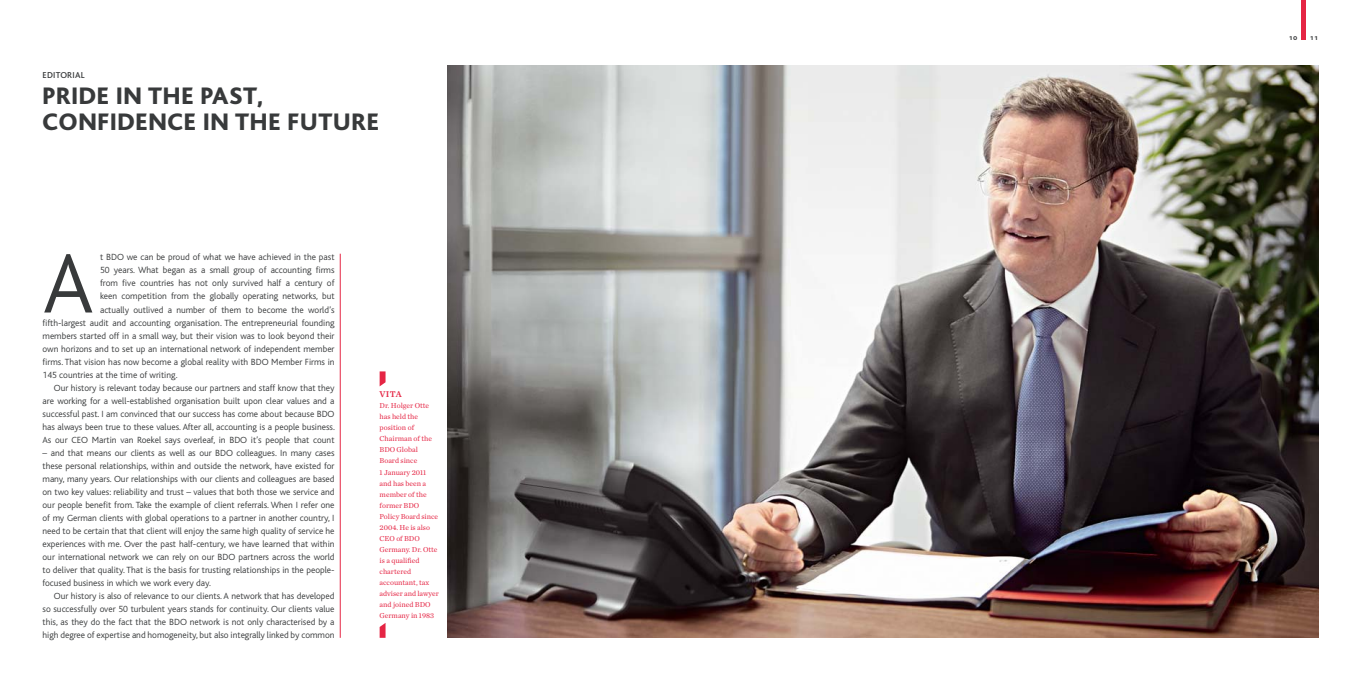
<style>
.page{position:relative;width:1361px;height:681px;background:#fff}
.page>*{position:absolute;margin:0;border:0;box-sizing:border-box;transform-origin:0 0}
.t1{font:300 88.3px "Bliss";color:#383a3b}
.t2{font:800 25px/26px "Bliss";letter-spacing:.03em;color:#383a3b}
.t3{font:300 9.4px "Bliss";color:#383a3b}
.t4{font:500 9px "Bliss";letter-spacing:.03em;color:#383a3b}
.t5{font:8.8px "Chronicle Text G1 Semi";color:#e52544}
.t6{font:700 8px "Bliss Caps";color:#383a3b}
.t7{font:7.5px/11px "Chronicle Text G1";color:#e52544}
</style>
<div class="page">
<div style="left:1301px;top:0;width:5px;height:40px;background:#e52544"></div>
<img style="left:447px;top:65px;width:871px;height:572px">
<hr style="left:340px;top:253px;width:1px;height:384px;background:#e52544">
<svg style="left:380px;top:371px;width:5px;height:15px"></svg>
<svg style="left:380px;top:623px;width:5px;height:14px"></svg>
<p class="t4" style="left:43px;top:72px;width:44px">EDITORIAL</p>
<p class="t2" style="left:43px;top:85px;width:338px">PRIDE IN THE PAST,<br>CONFIDENCE IN THE FUTURE</p>
<p class="t1" style="left:43px;top:245px;width:53px">A</p>
<p class="t3" style="left:100px;top:253px;width:236px">t BDO we can be proud of what we have achieved in the past</p>
<p class="t3" style="left:100px;top:266px;width:236px">50 years. What began as a small group of accounting firms</p>
<p class="t3" style="left:100px;top:279px;width:236px">from five countries has not only survived half a century of</p>
<p class="t3" style="left:100px;top:292px;width:236px">keen competition from the globally operating networks, but</p>
<p class="t3" style="left:100px;top:305px;width:236px">actually outlived a number of them to become the world’s</p>
<p class="t3" style="left:43px;top:318px;width:293px">fifth-largest audit and accounting organisation. The entrepreneurial founding</p>
<p class="t3" style="left:43px;top:331px;width:293px">members started off in a small way, but their vision was to look beyond their</p>
<p class="t3" style="left:43px;top:344px;width:293px">own horizons and to set up an international network of independent member</p>
<p class="t3" style="left:43px;top:357px;width:293px">firms. That vision has now become a global reality with BDO Member Firms in</p>
<p class="t3" style="left:43px;top:370px;width:137px">145 countries at the time of writing.</p>
<p class="t3" style="left:54px;top:383px;width:282px">Our history is relevant today because our partners and staff know that they</p>
<p class="t3" style="left:43px;top:396px;width:293px">are working for a well-established organisation built upon clear values and a</p>
<p class="t3" style="left:43px;top:409px;width:293px">successful past. I am convinced that our success has come about because BDO</p>
<p class="t3" style="left:43px;top:422px;width:294px">has always been true to these values. After all, accounting is a people business.</p>
<p class="t3" style="left:43px;top:435px;width:293px">As our CEO Martin van Roekel says overleaf, in BDO it’s people that count</p>
<p class="t3" style="left:43px;top:448px;width:293px">– and that means our clients as well as our BDO colleagues. In many cases</p>
<p class="t3" style="left:43px;top:461px;width:293px">these personal relationships, within and outside the network, have existed for</p>
<p class="t3" style="left:43px;top:474px;width:293px">many, many years. Our relationships with our clients and colleagues are based</p>
<p class="t3" style="left:43px;top:487px;width:293px">on two key values: reliability and trust – values that both those we service and</p>
<p class="t3" style="left:43px;top:500px;width:293px">our people benefit from. Take the example of client referrals. When I refer one</p>
<p class="t3" style="left:43px;top:513px;width:293px">of my German clients with global operations to a partner in another country, I</p>
<p class="t3" style="left:43px;top:526px;width:293px">need to be certain that that client will enjoy the same high quality of service he</p>
<p class="t3" style="left:43px;top:539px;width:293px">experiences with me. Over the past half-century, we have learned that within</p>
<p class="t3" style="left:43px;top:552px;width:293px">our international network we can rely on our BDO partners across the world</p>
<p class="t3" style="left:43px;top:565px;width:293px">to deliver that quality. That is the basis for trusting relationships in the people-</p>
<p class="t3" style="left:43px;top:578px;width:170px">focused business in which we work every day.</p>
<p class="t3" style="left:54px;top:591px;width:282px">Our history is also of relevance to our clients. A network that has developed</p>
<p class="t3" style="left:43px;top:604px;width:293px">so successfully over 50 turbulent years stands for continuity. Our clients value</p>
<p class="t3" style="left:43px;top:617px;width:293px">this, as they do the fact that the BDO network is not only characterised by a</p>
<p class="t3" style="left:43px;top:630px;width:293px">high degree of expertise and homogeneity, but also integrally linked by common</p>
<p class="t5" style="left:380px;top:391px;width:24px">VITA</p>
<p class="t7" style="left:380px;top:401px;width:61px">Dr. Holger Otte has held the position of<br>Chairman of the<br>BDO Global<br>Board since<br>1 January 2011 and has been a member of the former BDO<br>Policy Board since<br>2004. He is also<br>CEO of BDO<br>Germany. Dr. Otte is a qualified chartered accountant, tax adviser and lawyer and joined BDO<br>Germany in 1983</p>
<p class="t6" style="left:1288px;top:32px;width:10px">10</p>
<p class="t6" style="left:1310px;top:32px;width:10px">11</p>
</div>
